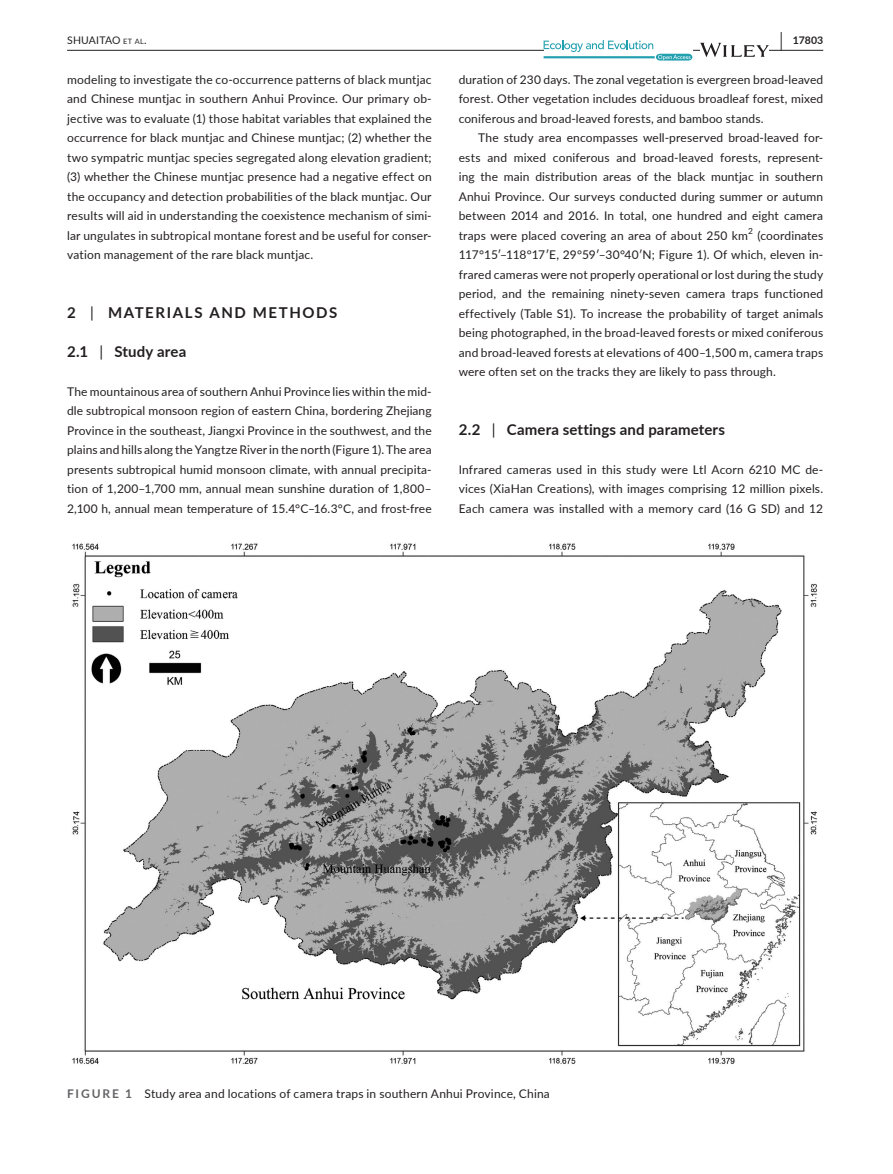
<style>
.page{position:relative;width:893px;height:1174px;background:#fff}
.page>*{position:absolute;margin:0;border:0;box-sizing:border-box;transform-origin:0 0}
.t1{font:700 19.5px "Lato";color:#231f20;scale:.48 1}
.t2{font:700 15px "Lato";letter-spacing:.01em;color:#231f20}
.t3{font:700 15px "Lato";letter-spacing:.11em;color:#231f20}
.t4{font:12px/19.5px "Lato";letter-spacing:.01em;color:#231f20;text-align:justify}
.t5{font:10.5px "Lato";letter-spacing:.015em;color:#231f20}
.t6{font:700 10.5px "Lato";color:#231f20}
.t7{font:8.4px "Lato";color:#231f20}
.s1{font-size:7.35px}
.s2{font-weight:400}
.s3{font-weight:700;color:#636366}
</style>
<div class="page">
<hr style="left:67px;top:50px;width:756px;height:1px;background:#231f20">
<svg style="left:544px;top:40px;width:148px;height:21px"></svg>
<svg style="left:700px;top:43px;width:69px;height:14px"></svg>
<img style="left:72px;top:543px;width:745px;height:521px">
<h1 class="t1" style="left:780px;top:25px;width:7px">|</h1>
<p class="t5" style="left:67px;top:33px;width:81px">SHUAITAO <span class="s1">et al</span>.</p>
<p class="t6" style="left:793px;top:33px;width:32px">17803</p>
<p class="t4" style="left:67px;top:69px;width:366px">modeling to investigate the co-occurrence patterns of black muntjac and Chinese muntjac in southern Anhui Province. Our primary ob&shy;jective was to evaluate (1) those habitat variables that explained the occurrence for black muntjac and Chinese muntjac; (2) whether the two sympatric muntjac species segregated along elevation gradient; (3) whether the Chinese muntjac presence had a negative effect on the occupancy and detection probabilities of the black muntjac. Our results will aid in understanding the coexistence mechanism of simi&shy;lar ungulates in subtropical montane forest and be useful for conser&shy;vation management of the rare black muntjac.</p>
<p class="t4" style="left:459px;top:69px;width:366px">duration of 230 days. The zonal vegetation is evergreen broad-leaved forest. Other vegetation includes deciduous broadleaf forest, mixed coniferous and broad-leaved forests, and bamboo stands.</p>
<p class="t4" style="left:459px;top:128px;width:366px;text-indent:20px">The study area encompasses well-preserved broad-leaved for&shy;ests and mixed coniferous and broad-leaved forests, represent&shy;ing the main distribution areas of the black muntjac in southern Anhui Province. Our surveys conducted during summer or autumn between 2014 and 2016. In total, one hundred and eight camera traps were placed covering an area of about 250 km</p>
<p class="t7" style="left:748px;top:225px;width:6px">2</p>
<p class="t4" style="left:459px;top:225px;width:366px;text-indent:299px">(coordinates 117°15′–118°17′E, 29°59′–30°40′N; Figure 1). Of which, eleven in&shy;frared cameras were not properly operational or lost during the study period, and the remaining ninety-seven camera traps functioned effectively (Table S1). To increase the probability of target animals being photographed, in the broad-leaved forests or mixed coniferous and broad-leaved forests at elevations of 400–1,500 m, camera traps were often set on the tracks they are likely to pass through.</p>
<p class="t3" style="left:67px;top:301px;width:272px">2 <span class="s2">|</span> MATERIALS AND METHODS</p>
<p class="t2" style="left:67px;top:340px;width:121px">2.1 <span class="s2">|</span> Study area</p>
<p class="t4" style="left:67px;top:381px;width:366px">The mountainous area of southern Anhui Province lies within the mid&shy;dle subtropical monsoon region of eastern China, bordering Zhejiang Province in the southeast, Jiangxi Province in the southwest, and the plains and hills along the Yangtze River in the north (Figure 1). The area presents subtropical humid monsoon climate, with annual precipita&shy;tion of 1,200–1,700 mm, annual mean sunshine duration of 1,800– 2,100 h, annual mean temperature of 15.4°C–16.3°C, and frost-free</p>
<p class="t2" style="left:459px;top:418px;width:268px">2.2 <span class="s2">|</span> Camera settings and parameters</p>
<p class="t4" style="left:459px;top:459px;width:366px">Infrared cameras used in this study were Ltl Acorn 6210 MC de&shy;vices (XiaHan Creations), with images comprising 12 million pixels.<br>Each camera was installed with a memory card (16 G SD) and 12</p>
<p class="t4" style="left:67px;top:1083px;width:484px"><span class="s3">FIGURE 1</span> Study area and locations of camera traps in southern Anhui Province, China</p>
</div>
